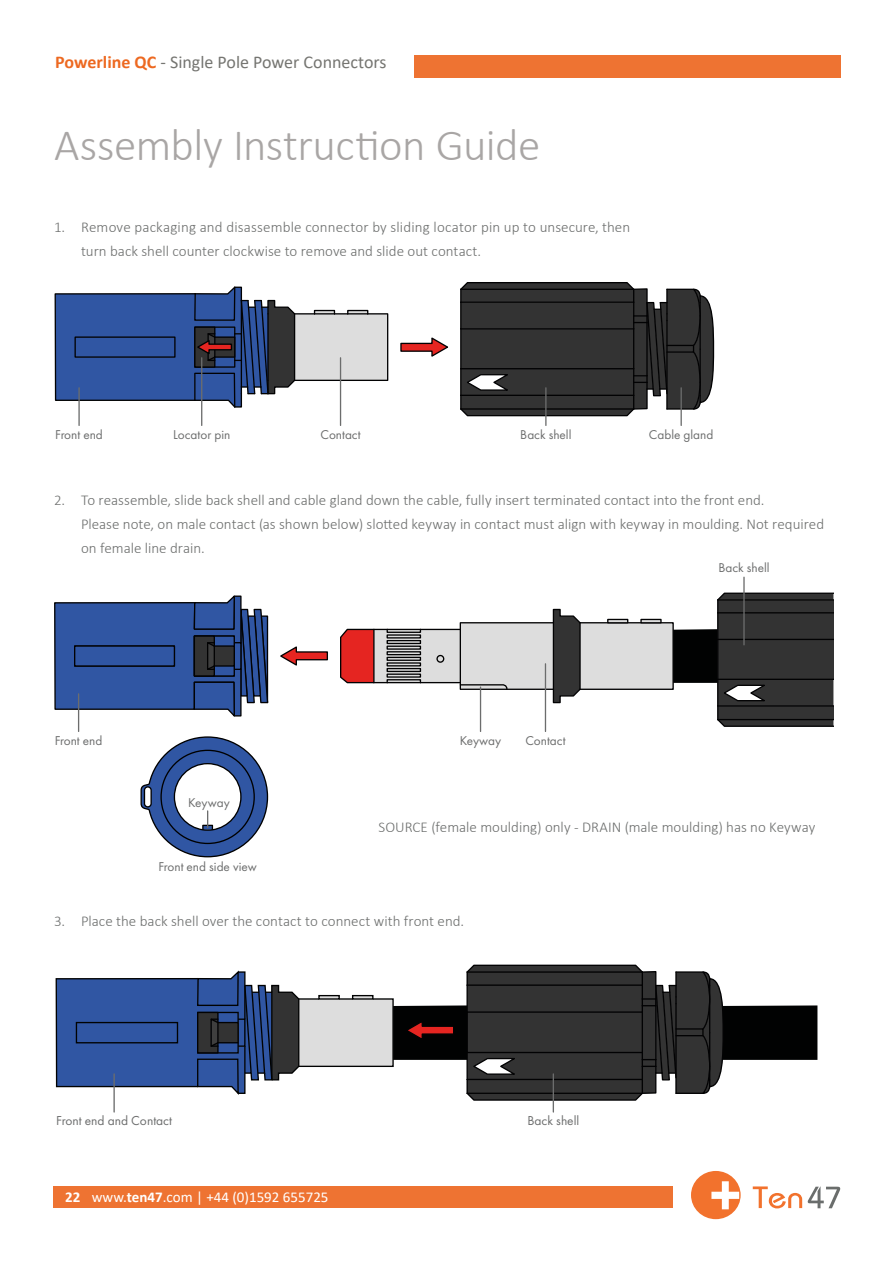
<style>
.page{position:relative;width:893px;height:1263px;background:#fff}
.page>*{position:absolute;margin:0;border:0;box-sizing:border-box;transform-origin:0 0}
.t1{font:300 45px "Calibri";letter-spacing:-.01em;color:#a9a6a5}
.t2{font:18px "Calibri";color:#757571}
.t3{font:300 15px/24px "Calibri";color:#6c6e6d}
.t4{font:15px "Calibri";color:#fff}
.t5{font:700 15px "Calibri";color:#fff}
.t6{font:13.5px "Futura PT";color:#6c6d6d}
.t7{font:13.2px "Futura PT";color:#6c6d6d}
.s1{font-weight:700;color:#ed6921}
.s2{font-weight:700}
</style>
<div class="page">
<div style="left:53px;top:1187px;width:619px;height:21px;background:#ee7332"></div>
<svg style="left:753px;top:1186px;width:49px;height:22px"></svg>
<div style="left:691px;top:1171px;width:50px;height:48px;background:#f2722d;border-radius:50%"></div>
<svg style="left:711px;top:1181px;width:28px;height:28px"></svg>
<svg style="left:808px;top:1186px;width:32px;height:22px"></svg>
<div style="left:414px;top:55px;width:426px;height:22px;background:#ee7332"></div>
<svg style="left:460px;top:282px;width:255px;height:135px;background:#3e3e3e"></svg>
<svg style="left:400px;top:337px;width:48px;height:20px"></svg>
<hr style="left:78px;top:388px;width:2px;height:37px;background:#6c6d6d">
<hr style="left:680px;top:388px;width:2px;height:37px;background:#6c6d6d">
<hr style="left:545px;top:388px;width:2px;height:37px;background:#6c6d6d">
<hr style="left:340px;top:358px;width:1px;height:67px;background:#6c6d6d">
<svg style="left:55px;top:286px;width:334px;height:123px"></svg>
<hr style="left:201px;top:358px;width:1px;height:67px;background:#6c6d6d">
<div style="left:580px;top:623px;width:93px;height:66px;background:#ddd"></div>
<div style="left:579px;top:622px;width:95px;height:68px;border:1px solid #020203"></div>
<div style="left:607px;top:619px;width:21px;height:4px;border:1px solid #020203"></div>
<div style="left:640px;top:619px;width:22px;height:4px;border:1px solid #020203"></div>
<svg style="left:280px;top:646px;width:48px;height:20px"></svg>
<hr style="left:545px;top:664px;width:1px;height:67px;background:#6c6d6d">
<hr style="left:480px;top:687px;width:1px;height:44px;background:#6c6d6d">
<svg style="left:673px;top:592px;width:160px;height:135px"></svg>
<hr style="left:743px;top:577px;width:2px;height:68px;background:#6c6d6d">
<svg style="left:340px;top:608px;width:242px;height:96px"></svg>
<svg style="left:54px;top:595px;width:215px;height:263px"></svg>
<hr style="left:113px;top:1074px;width:2px;height:38px;background:#6c6d6d">
<hr style="left:553px;top:1074px;width:1px;height:38px;background:#6c6d6d">
<svg style="left:56px;top:964px;width:761px;height:137px"></svg>
<p class="t2" style="left:55px;top:50px;width:333px"><span class="s1">Powerline QC</span> - Single Pole Power Connectors</p>
<h1 class="t1" style="left:54px;top:117px;width:488px">Assembly Instruction Guide</h1>
<p class="t3" style="left:81px;top:215px;width:551px;text-indent:-27px">1. Remove packaging and disassemble connector by sliding locator pin up to unsecure, then turn back shell counter clockwise to remove and slide out contact.</p>
<p class="t7" style="left:55px;top:426px;width:49px">Front end</p>
<p class="t7" style="left:173px;top:426px;width:59px">Locator pin</p>
<p class="t7" style="left:320px;top:426px;width:42px">Contact</p>
<p class="t7" style="left:520px;top:426px;width:53px">Back shell</p>
<p class="t7" style="left:649px;top:426px;width:66px">Cable gland</p>
<p class="t3" style="left:81px;top:487px;width:745px;text-indent:-27px">2. To reassemble, slide back shell and cable gland down the cable, fully insert terminated contact into the front end.<br>Please note, on male contact (as shown below) slotted keyway in contact must align with keyway in moulding. Not required on female line drain.</p>
<p class="t7" style="left:55px;top:732px;width:49px">Front end</p>
<p class="t7" style="left:460px;top:732px;width:43px">Keyway</p>
<p class="t7" style="left:525px;top:732px;width:42px">Contact</p>
<p class="t7" style="left:188px;top:795px;width:43px">Keyway</p>
<p class="t7" style="left:718px;top:559px;width:53px">Back shell</p>
<p class="t7" style="left:158px;top:858px;width:100px">Front end side view</p>
<p class="t3" style="left:378px;top:815px;width:438px">SOURCE (female moulding) only - DRAIN (male moulding) has no Keyway</p>
<p class="t3" style="left:54px;top:908px;width:412px">3. Place the back shell over the contact to connect with front end.</p>
<p class="t6" style="left:56px;top:1113px;width:117px">Front end and Contact</p>
<p class="t6" style="left:527px;top:1113px;width:53px">Back shell</p>
<p class="t5" style="left:65px;top:1186px;width:17px">22</p>
<p class="t4" style="left:92px;top:1187px;width:238px">www.<span class="s2">ten47</span>.com | +44 (0)1592 655725</p>
</div>
